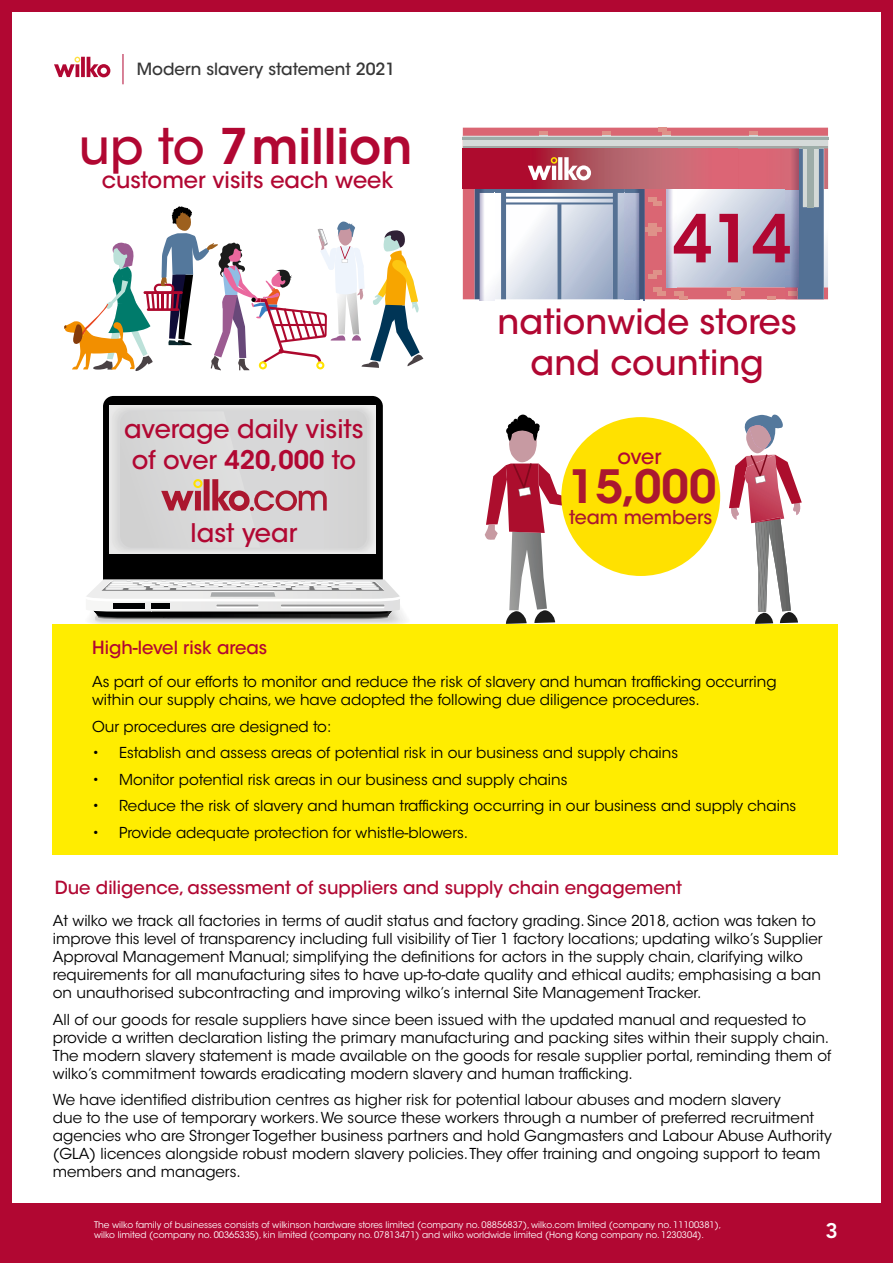
<style>
.page{position:relative;width:893px;height:1263px;background:#fff}
.page>*{position:absolute;margin:0;border:0;box-sizing:border-box;transform-origin:0 0}
.t1{font:600 65.55px "ITC Avant Garde Std";color:#b10732}
.t2{font:600 48.9px "ITC Avant Garde Std";color:#b10732}
.t3{font:600 45.6px "ITC Avant Garde Std";color:#ab172f}
.t4{font:500 34.5px/40.5px "ITC Avant Garde Std";color:#b10732;text-align:center}
.t5{font:500 25.5px/31.8px "ITC Avant Garde Std";color:#b10732}
.t6{font:500 22.5px "ITC Avant Garde Std";color:#b10732}
.t7{font:800 21px "Avenir Wilko";color:#fff}
.t8{font:500 20.7px "ITC Avant Garde Std";color:#b10732}
.t9{font:500 18.9px "ITC Avant Garde Std";color:#ab172f}
.t10{font:500 18px "ITC Avant Garde Std";color:#b10732}
.t11{font:500 16.65px "ITC Avant Garde Std";color:#373737}
.t12{font:15px/18px "ITC Avant Garde Std";color:#000}
.t13{font:9px/10.5px "ITC Avant Garde Std";color:#fff}
.s1{font-weight:500}
.s2{font-weight:600}
</style>
<div class="page">
<div style="left:0;top:0;width:893px;height:1263px;border:12px solid #b10732"></div>
<div style="left:0;top:1203px;width:893px;height:60px;background:#b10732"></div>
<svg style="left:54px;top:57px;width:56px;height:20px"></svg>
<hr style="left:123px;top:54px;width:1px;height:30px;background:#b10732">
<div style="left:53px;top:624px;width:785px;height:231px;background:#ffed00"></div>
<svg style="left:64px;top:206px;width:359px;height:165px"></svg>
<img style="left:479px;top:299px;width:15px;height:1px">
<svg style="left:463px;top:128px;width:365px;height:171px;background:#bd9cac"></svg>
<svg style="left:103px;top:396px;width:280px;height:183px;background:#0e0e0e"></svg>
<svg style="left:87px;top:579px;width:319px;height:45px"></svg>
<svg style="left:110px;top:406px;width:266px;height:147px;background:#d5cecf"></svg>
<div style="left:525px;top:418px;width:7px;height:7px;background:#000;border-radius:50%"></div>
<div style="left:517px;top:415px;width:12px;height:12px;background:#000;border-radius:50%"></div>
<svg style="left:485px;top:419px;width:95px;height:205px"></svg>
<div style="left:561px;top:417px;width:159px;height:159px;background:#ffe100;border-radius:50%"></div>
<svg style="left:729px;top:414px;width:73px;height:210px"></svg>
<p class="t11" style="left:137px;top:59px;width:260px">Modern slavery statement 2021</p>
<p class="t2" style="left:79px;top:115px;width:335px"><span class="s1">up to</span> 7million</p>
<p class="t6" style="left:102px;top:166px;width:293px">customer visits each week</p>
<p class="t5" style="left:124px;top:413px;width:241px">average daily visits of over <span class="s2">420,000</span> to</p>
<p class="t5" style="left:191px;top:517px;width:108px">last year</p>
<p class="t1" style="left:673px;top:197px;width:120px">414</p>
<p class="t4" style="left:498px;top:302px;width:301px">nationwide stores and counting</p>
<p class="t8" style="left:617px;top:444px;width:45px">over</p>
<p class="t3" style="left:568px;top:457px;width:150px">15,000</p>
<p class="t9" style="left:569px;top:505px;width:145px">team members</p>
<p class="t10" style="left:92px;top:636px;width:177px">High-level risk areas</p>
<p class="t12" style="left:92px;top:673px;width:686px">As part of our efforts to monitor and reduce the risk of slavery and human trafficking occurring within our supply chains, we have adopted the following due diligence procedures.</p>
<p class="t12" style="left:92px;top:717px;width:241px">Our procedures are designed to:</p>
<p class="t12" style="left:92px;top:744px;width:588px">• Establish and assess areas of potential risk in our business and supply chains</p>
<p class="t12" style="left:92px;top:770px;width:477px">• Monitor potential risk areas in our business and supply chains</p>
<p class="t12" style="left:92px;top:797px;width:706px">• Reduce the risk of slavery and human trafficking occurring in our business and supply chains</p>
<p class="t12" style="left:92px;top:823px;width:377px">• Provide adequate protection for whistle-blowers.</p>
<p class="t10" style="left:55px;top:876px;width:629px">Due diligence, assessment of suppliers and supply chain engagement</p>
<p class="t12" style="left:53px;top:912px;width:771px">At wilko we track all factories in terms of audit status and factory grading. Since 2018, action was taken to improve this level of transparency including full visibility of Tier 1 factory locations; updating wilko’s Supplier Approval Management Manual; simplifying the definitions for actors in the supply chain, clarifying wilko requirements for all manufacturing sites to have up-to-date quality and ethical audits; emphasising a ban on unauthorised subcontracting and improving wilko’s internal Site Management Tracker.</p>
<p class="t12" style="left:53px;top:1011px;width:780px">All of our goods for resale suppliers have since been issued with the updated manual and requested to provide a written declaration listing the primary manufacturing and packing sites within their supply chain.<br>The modern slavery statement is made available on the goods for resale supplier portal, reminding them of wilko’s commitment towards eradicating modern slavery and human trafficking.</p>
<p class="t12" style="left:53px;top:1091px;width:780px">We have identified distribution centres as higher risk for potential labour abuses and modern slavery<br>due to the use of temporary workers. We source these workers through a number of preferred recruitment agencies who are Stronger Together business partners and hold Gangmasters and Labour Abuse Authority (GLA) licences alongside robust modern slavery policies. They offer training and ongoing support to team members and managers.</p>
<p class="t13" style="left:94px;top:1219px;width:629px">The wilko family of businesses consists of wilkinson hardware stores limited (company no. 08856837), wilko.com limited (company no. 11100381), wilko limited (company no. 00365335), kin limited (company no. 07813471) and wilko worldwide limited (Hong Kong company no. 1230304).</p>
<p class="t7" style="left:826px;top:1218px;width:14px">3</p>
</div>
